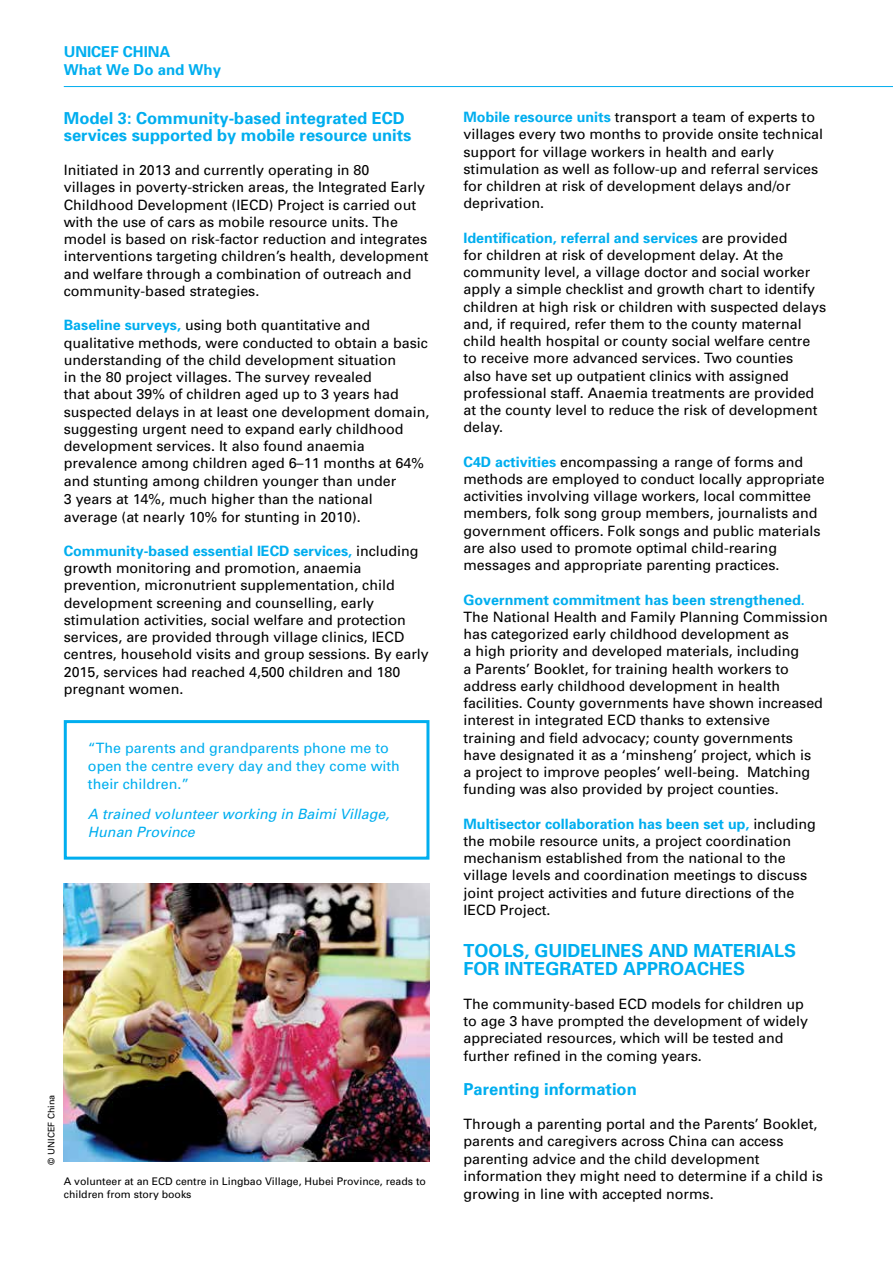
<style>
.page{position:relative;width:893px;height:1263px;background:#fff}
.page>*{position:absolute;margin:0;border:0;box-sizing:border-box;transform-origin:0 0}
.t1{font:700 18px/17.2px "Univers";color:#00aeef}
.t2{font:700 16.5px/17.2px "Univers";color:#00aeef}
.t3{font:700 15px/18px "Univers";color:#00aeef}
.t4{font:14.25px/17.2px "Univers";color:#000}
.t5{font:14.25px/18px "Univers";color:#00aeef}
.t6{font:italic 14.25px/18px "Univers";color:#00aeef}
.t7{font:700 14.25px "Univers";color:#00aeef}
.t8{font:10.5px/12.6px "Univers";color:#000}
.t9{font:9px "Univers";color:#000}
.s1{font-weight:700;color:#00aeef}
</style>
<div class="page">
<hr style="left:64px;top:86px;width:829px;height:1px;background:#00aeef">
<div style="left:64px;top:720px;width:365px;height:140px;border:3px solid #00aeef"></div>
<img style="left:63px;top:883px;width:366px;height:278px">
<p class="t3" style="left:64px;top:43px;width:159px">UNICEF CHINA<br>What We Do and Why</p>
<p class="t2" style="left:64px;top:109px;width:349px">Model 3: Community-based integrated ECD services supported by mobile resource units</p>
<p class="t4" style="left:64px;top:162px;width:366px">Initiated in 2013 and currently operating in 80<br>villages in poverty-stricken areas, the Integrated Early Childhood Development (IECD) Project is carried out with the use of cars as mobile resource units. The model is based on risk-factor reduction and integrates interventions targeting children’s health, development and welfare through a combination of outreach and community-based strategies.</p>
<p class="t4" style="left:64px;top:317px;width:367px"><span class="s1">Baseline surveys,</span> using both quantitative and qualitative methods, were conducted to obtain a basic understanding of the child development situation<br>in the 80 project villages. The survey revealed<br>that about 39% of children aged up to 3 years had suspected delays in at least one development domain, suggesting urgent need to expand early childhood development services. It also found anaemia prevalence among children aged 6–11 months at 64% and stunting among children younger than under<br>3 years at 14%, much higher than the national average (at nearly 10% for stunting in 2010).</p>
<p class="t4" style="left:64px;top:542px;width:367px"><span class="s1">Community-based essential IECD services,</span> including growth monitoring and promotion, anaemia prevention, micronutrient supplementation, child development screening and counselling, early stimulation activities, social welfare and protection services, are provided through village clinics, IECD centres, household visits and group sessions. By early 2015, services had reached 4,500 children and 180 pregnant women.</p>
<p class="t5" style="left:88px;top:739px;width:313px">“The parents and grandparents phone me to open the centre every day and they come with their children.”</p>
<p class="t6" style="left:88px;top:805px;width:303px">A trained volunteer working in Baimi Village,<br>Hunan Province</p>
<p class="t9" style="left:46px;top:1164px;width:71px;rotate:-90deg">© UNICEF China</p>
<p class="t8" style="left:64px;top:1175px;width:364px">A volunteer at an ECD centre in Lingbao Village, Hubei Province, reads to children from story books</p>
<p class="t4" style="left:463px;top:108px;width:361px"><span class="s1">Mobile resource units</span> transport a team of experts to villages every two months to provide onsite technical support for village workers in health and early stimulation as well as follow-up and referral services for children at risk of development delays and/or deprivation.</p>
<p class="t4" style="left:463px;top:229px;width:364px"><span class="s1">Identification, referral and services</span> are provided<br>for children at risk of development delay. At the community level, a village doctor and social worker apply a simple checklist and growth chart to identify children at high risk or children with suspected delays and, if required, refer them to the county maternal child health hospital or county social welfare centre to receive more advanced services. Two counties<br>also have set up outpatient clinics with assigned professional staff. Anaemia treatments are provided at the county level to reduce the risk of development delay.</p>
<p class="t4" style="left:463px;top:453px;width:363px"><span class="s1">C4D activities</span> encompassing a range of forms and methods are employed to conduct locally appropriate activities involving village workers, local committee members, folk song group members, journalists and government officers. Folk songs and public materials are also used to promote optimal child-rearing messages and appropriate parenting practices.</p>
<p class="t7" style="left:463px;top:591px;width:343px">Government commitment has been strengthened.</p>
<p class="t4" style="left:463px;top:608px;width:366px">The National Health and Family Planning Commission has categorized early childhood development as<br>a high priority and developed materials, including<br>a Parents’ Booklet, for training health workers to address early childhood development in health facilities. County governments have shown increased interest in integrated ECD thanks to extensive<br>training and field advocacy; county governments have designated it as a ‘minsheng’ project, which is<br>a project to improve peoples’ well-being. Matching funding was also provided by project counties.</p>
<p class="t4" style="left:463px;top:815px;width:354px"><span class="s1">Multisector collaboration has been set up,</span> including the mobile resource units, a project coordination mechanism established from the national to the village levels and coordination meetings to discuss joint project activities and future directions of the IECD Project.</p>
<p class="t1" style="left:463px;top:942px;width:334px">TOOLS, GUIDELINES AND MATERIALS<br>FOR INTEGRATED APPROACHES</p>
<p class="t4" style="left:463px;top:995px;width:346px">The community-based ECD models for children up to age 3 have prompted the development of widely appreciated resources, which will be tested and further refined in the coming years.</p>
<p class="t2" style="left:463px;top:1080px;width:175px">Parenting information</p>
<p class="t4" style="left:463px;top:1115px;width:361px">Through a parenting portal and the Parents’ Booklet, parents and caregivers across China can access parenting advice and the child development information they might need to determine if a child is growing in line with accepted norms.</p>
</div>
